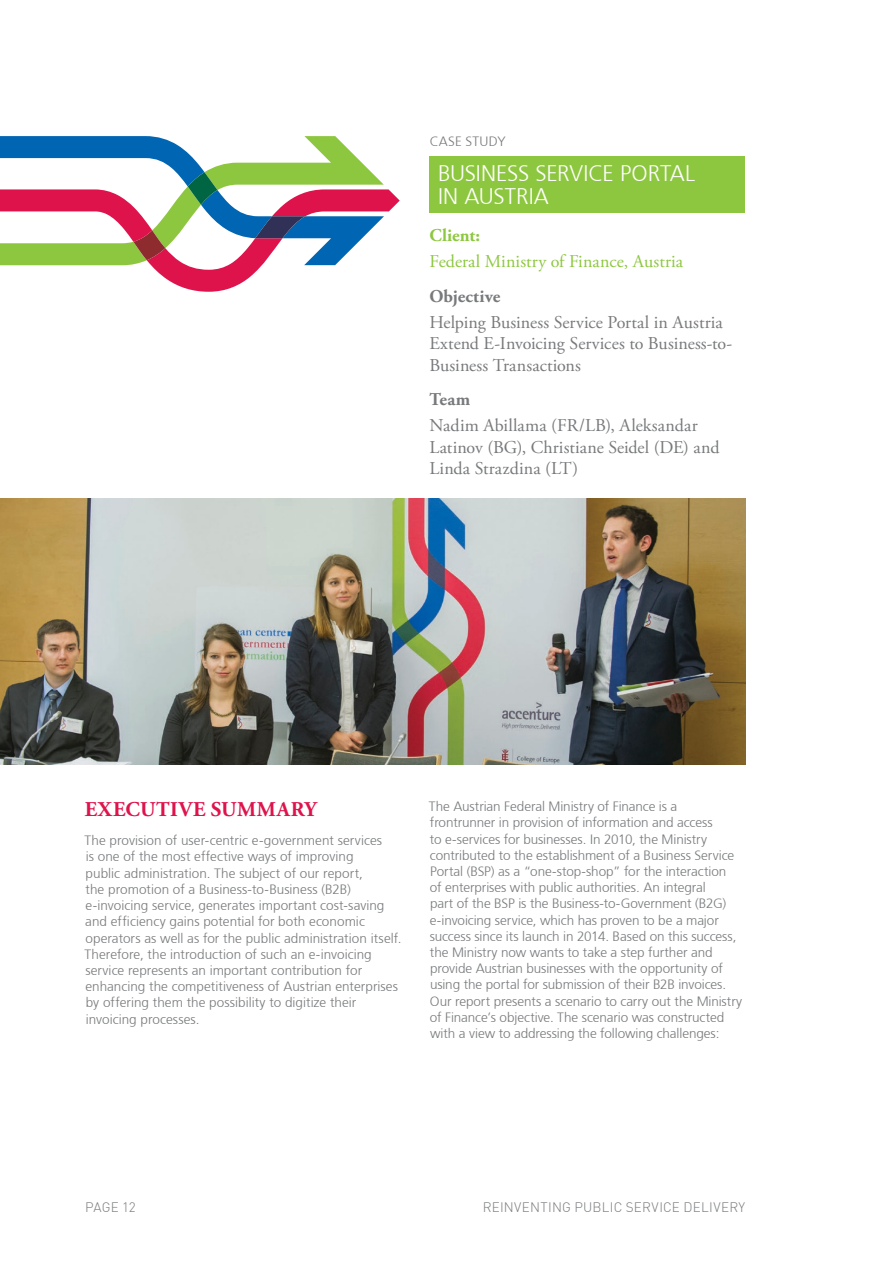
<style>
.page{position:relative;width:893px;height:1263px;background:#fff}
.page>*{position:absolute;margin:0;border:0;box-sizing:border-box;transform-origin:0 0}
.t1{font:300 22.5px/22.5px "Frutiger 45";letter-spacing:-.005em;color:#fff}
.t2{font:700 21px "Adobe Garamond Pro";letter-spacing:.025em;color:#df134c}
.t3{font:18px/21.6px "Adobe Garamond Pro";letter-spacing:.005em;color:#77797b}
.t4{font:18px "Adobe Garamond Pro";letter-spacing:.005em;color:#8dc73f}
.t5{font:700 18px "Adobe Garamond Pro";color:#77797b}
.t6{font:700 18px "Adobe Garamond Pro";letter-spacing:.005em;color:#8dc73f}
.t7{font:300 13.5px/16.2px "Frutiger 45";letter-spacing:-.005em;color:#77797b}
.t8{font:300 13.5px "DIN";letter-spacing:.015em;color:#77797b}
.t9{font:300 13.5px "Frutiger 45";letter-spacing:.015em;color:#77797b}
</style>
<div class="page">
<svg style="left:0;top:136px;width:371px;height:36px"></svg>
<svg style="left:0;top:172px;width:400px;height:120px"></svg>
<img style="left:0;top:499px;width:745px;height:265px">
<div style="left:429px;top:156px;width:316px;height:56px;background:#8dc73f"></div>
<p class="t9" style="left:430px;top:134px;width:77px">CASE STUDY</p>
<h1 class="t1" style="left:438px;top:163px;width:259px">BUSINESS SERVICE PORTAL<br>IN AUSTRIA</h1>
<h3 class="t6" style="left:429px;top:225px;width:52px">Client:</h3>
<h3 class="t4" style="left:429px;top:251px;width:255px">Federal Ministry of Finance, Austria</h3>
<h3 class="t5" style="left:429px;top:285px;width:72px">Objective</h3>
<h3 class="t3" style="left:429px;top:312px;width:304px">Helping Business Service Portal in Austria<br>Extend E-Invoicing Services to Business-to-<br>Business Transactions</h3>
<h3 class="t5" style="left:429px;top:389px;width:42px">Team</h3>
<h3 class="t3" style="left:429px;top:415px;width:291px">Nadim Abillama (FR/LB), Aleksandar<br>Latinov (BG), Christiane Seidel (DE) and<br>Linda Strazdina (LT)</h3>
<h2 class="t2" style="left:85px;top:797px;width:233px">EXECUTIVE SUMMARY</h2>
<p class="t7" style="left:85px;top:833px;width:319px">The provision of user-centric e-government services<br>is one of the most effective ways of improving<br>public administration. The subject of our report,<br>the promotion of a Business-to-Business (B2B) e-invoicing service, generates important cost-saving and efficiency gains potential for both economic operators as well as for the public administration itself.<br>Therefore, the introduction of such an e-invoicing service represents an important contribution for enhancing the competitiveness of Austrian enterprises by offering them the possibility to digitize their invoicing processes.</p>
<p class="t7" style="left:429px;top:799px;width:315px">The Austrian Federal Ministry of Finance is a frontrunner in provision of information and access<br>to e-services for businesses. In 2010, the Ministry contributed to the establishment of a Business Service Portal (BSP) as a “one-stop-shop” for the interaction<br>of enterprises with public authorities. An integral<br>part of the BSP is the Business-to-Government (B2G) e-invoicing service, which has proven to be a major success since its launch in 2014. Based on this success, the Ministry now wants to take a step further and provide Austrian businesses with the opportunity of using the portal for submission of their B2B invoices.<br>Our report presents a scenario to carry out the Ministry of Finance’s objective. The scenario was constructed with a view to addressing the following challenges:</p>
<p class="t8" style="left:85px;top:1198px;width:52px">PAGE 12</p>
<p class="t8" style="left:483px;top:1198px;width:264px">REINVENTING PUBLIC SERVICE DELIVERY</p>
</div>
